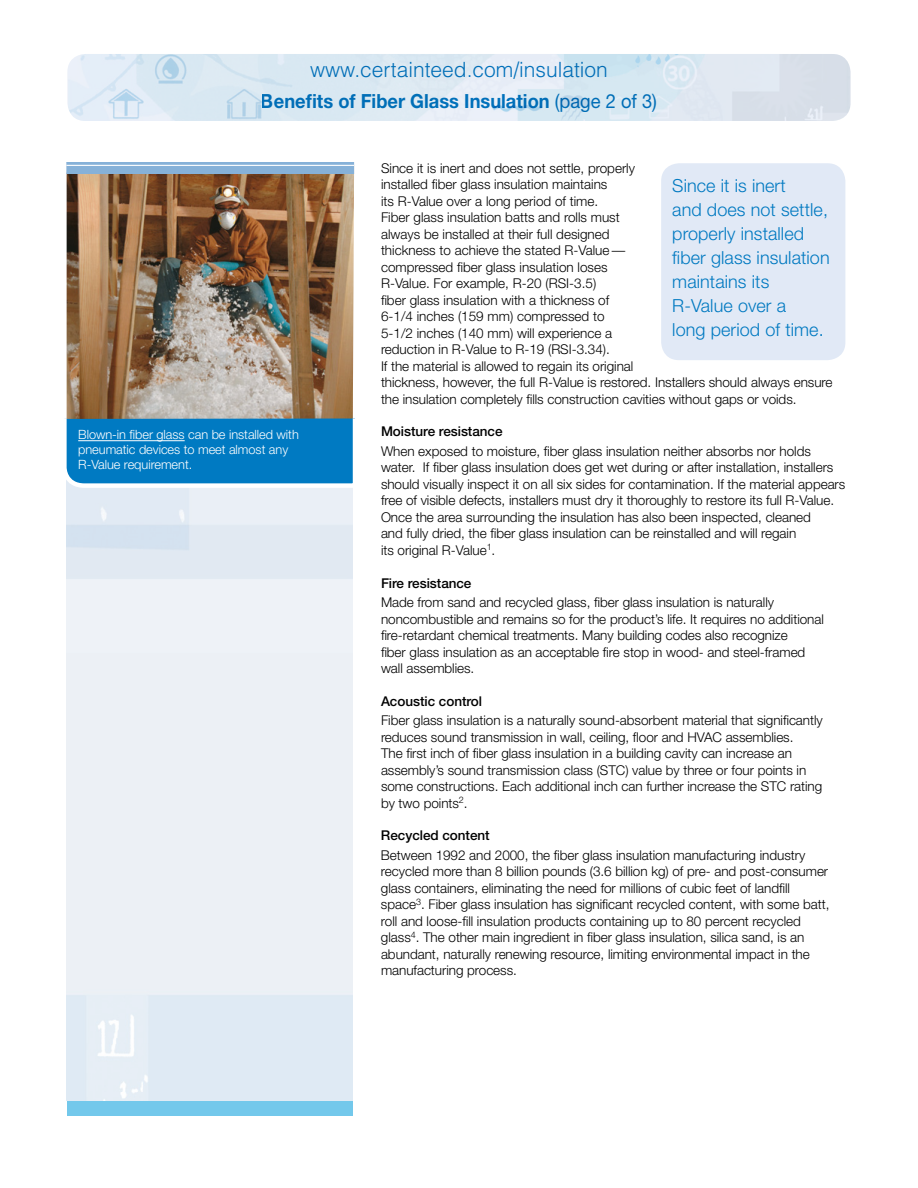
<style>
.page{position:relative;width:918px;height:1188px;background:#fff}
.page>*{position:absolute;margin:0;border:0;box-sizing:border-box;transform-origin:0 0}
.t1{font:300 21px "Helvetica";color:#0079c1}
.t2{font:700 19.5px "Helvetica Neue";color:#0079c1;scale:.94 1}
.t3{font:300 18px/24px "Helvetica Neue";letter-spacing:.005em;color:#0079c1}
.t4{font:300 13.5px/16.5px "Helvetica Neue";letter-spacing:-.005em;color:#000}
.t5{font:500 13.5px "Helvetica Neue";letter-spacing:-.005em;color:#000}
.t6{font:300 12.75px/15px "Helvetica Neue";letter-spacing:-.005em;color:#fff}
.s1{font-weight:400}
</style>
<div class="page">
<div style="left:67px;top:409px;width:286px;height:707px;background:#73c8eb"></div>
<img style="left:67px;top:490px;width:286px;height:611px">
<img style="left:66px;top:162px;width:289px;height:252px">
<div style="left:66px;top:162px;width:288px;height:12px;background:#86b1d8"></div>
<hr style="left:66px;top:165px;width:288px;height:1px;background:#fff">
<svg style="left:64px;top:414px;width:291px;height:76px"></svg>
<hr style="left:78px;top:440px;width:107px;height:1px;background:#fff">
<img style="left:68px;top:54px;width:782px;height:67px">
<div style="left:661px;top:163px;width:184px;height:197px;background:#e1e9f6;border-radius:18px"></div>
<h1 class="t1" style="left:310px;top:56px;width:299px">www.certainteed.com/insulation</h1>
<h2 class="t2" style="left:261px;top:89px;width:423px">Benefits of Fiber Glass Insulation <span class="s1">(page 2 of 3)</span></h2>
<p class="t6" style="left:78px;top:427px;width:222px">Blown-in fiber glass can be installed with pneumatic devices to meet almost any<br>R-Value requirement.</p>
<p class="t4" style="left:381px;top:159px;width:453px">Since it is inert and does not settle, properly<br>installed fiber glass insulation maintains<br>its R-Value over a long period of time.<br>Fiber glass insulation batts and rolls must<br>always be installed at their full designed<br>thickness to achieve the stated R-Value —<br>compressed fiber glass insulation loses<br>R-Value. For example, R-20 (RSI-3.5)<br>fiber glass insulation with a thickness of<br>6-1/4 inches (159 mm) compressed to<br>5-1/2 inches (140 mm) will experience a<br>reduction in R-Value to R-19 (RSI-3.34).<br>If the material is allowed to regain its original<br>thickness, however, the full R-Value is restored. Installers should always ensure the insulation completely fills construction cavities without gaps or voids.</p>
<p class="t5" style="left:381px;top:423px;width:123px">Moisture resistance</p>
<p class="t4" style="left:381px;top:442px;width:466px">When exposed to moisture, fiber glass insulation neither absorbs nor holds water. If fiber glass insulation does get wet during or after installation, installers should visually inspect it on all six sides for contamination. If the material appears free of visible defects, installers must dry it thoroughly to restore its full R-Value.<br>Once the area surrounding the insulation has also been inspected, cleaned<br>and fully dried, the fiber glass insulation can be reinstalled and will regain<br>its original R-Value<sup>1</sup>.</p>
<p class="t5" style="left:381px;top:575px;width:92px">Fire resistance</p>
<p class="t4" style="left:381px;top:594px;width:444px">Made from sand and recycled glass, fiber glass insulation is naturally noncombustible and remains so for the product’s life. It requires no additional fire-retardant chemical treatments. Many building codes also recognize<br>fiber glass insulation as an acceptable fire stop in wood- and steel-framed wall assemblies.</p>
<p class="t5" style="left:381px;top:693px;width:103px">Acoustic control</p>
<p class="t4" style="left:381px;top:712px;width:443px">Fiber glass insulation is a naturally sound-absorbent material that significantly reduces sound transmission in wall, ceiling, floor and HVAC assemblies.<br>The first inch of fiber glass insulation in a building cavity can increase an assembly’s sound transmission class (STC) value by three or four points in some constructions. Each additional inch can further increase the STC rating by two points<sup>2</sup>.</p>
<p class="t5" style="left:381px;top:828px;width:110px">Recycled content</p>
<p class="t4" style="left:381px;top:847px;width:450px">Between 1992 and 2000, the fiber glass insulation manufacturing industry recycled more than 8 billion pounds (3.6 billion kg) of pre- and post-consumer glass containers, eliminating the need for millions of cubic feet of landfill space<sup>3</sup>. Fiber glass insulation has significant recycled content, with some batt, roll and loose-fill insulation products containing up to 80 percent recycled glass<sup>4</sup>. The other main ingredient in fiber glass insulation, silica sand, is an abundant, naturally renewing resource, limiting environmental impact in the manufacturing process.</p>
<h3 class="t3" style="left:672px;top:173px;width:159px">Since it is inert<br>and does not settle, properly installed fiber glass insulation maintains its<br>R-Value over a<br>long period of time.</h3>
</div>
